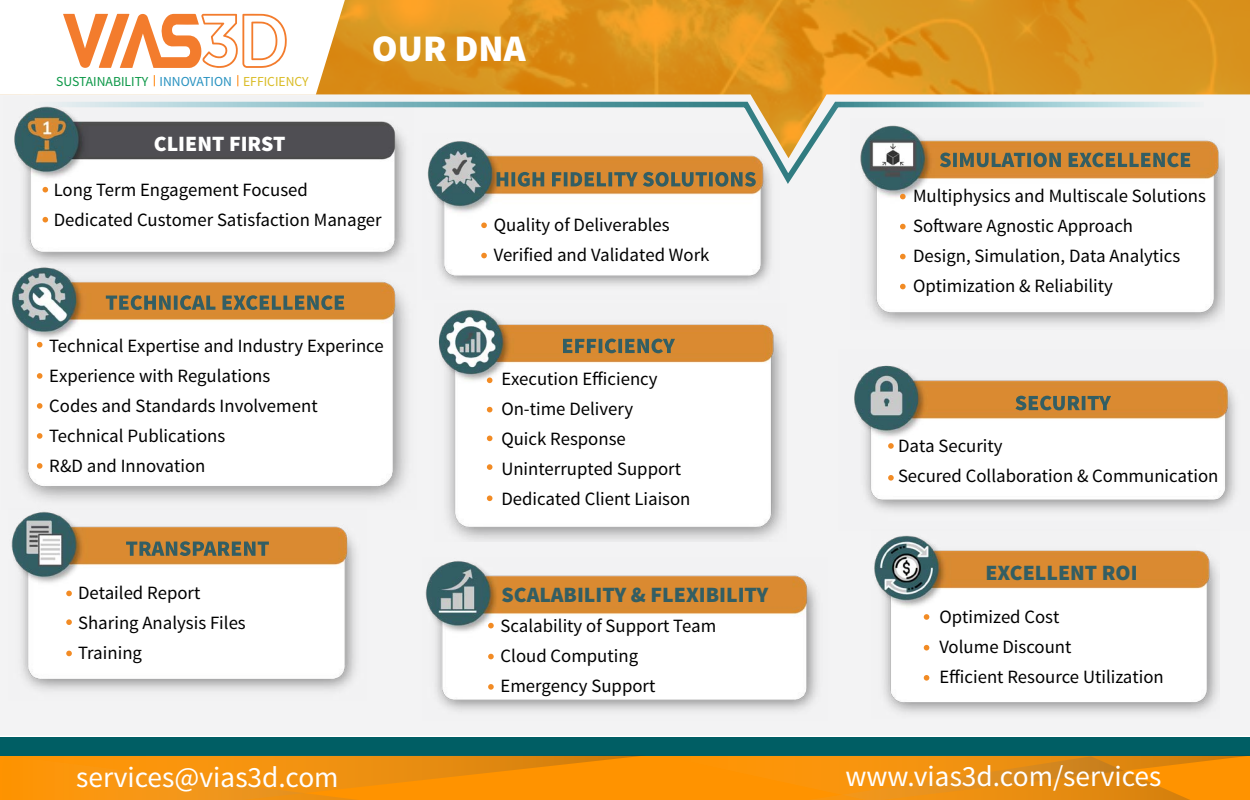
<style>
.page{position:relative;width:1250px;height:800px;background:#fff}
.page>*{position:absolute;margin:0;border:0;box-sizing:border-box;transform-origin:0 0}
.t1{font:900 37.5px "Source Sans Pro";color:#fff}
.t2{font:29.38px "Source Sans Pro";color:#fff}
.t3{font:900 21.88px "Source Sans Pro";color:#335e63}
.t4{font:900 21.88px "Source Sans Pro";color:#fff}
.t5{font:18.75px/30px "Source Sans Pro";color:#000}
.t6{font:13.75px "Source Sans Pro";color:#0d9848}
.s1{color:#2a93c1}
.s2{color:#dabc27}
</style>
<div class="page">
<div style="left:0;top:738px;width:1250px;height:18px;background:#005e64"></div>
<svg style="left:0;top:756px;width:1250px;height:44px;background:#f3910b"></svg>
<svg style="left:345px;top:0;width:905px;height:94px;background:#dd931d"></svg>
<div style="left:0;top:94px;width:1250px;height:641px;background:#f3f3f4"></div>
<svg style="left:413px;top:99px;width:796px;height:90px"></svg>
<img style="left:850px;top:119px;width:375px;height:210px">
<img style="left:872px;top:530px;width:348px;height:189px">
<img style="left:434px;top:304px;width:353px;height:237px">
<img style="left:1px;top:253px;width:415px;height:256px">
<img style="left:3px;top:97px;width:410px;height:174px">
<img style="left:423px;top:557px;width:404px;height:163px">
<img style="left:423px;top:134px;width:357px;height:165px">
<img style="left:839px;top:350px;width:411px;height:180px">
<svg style="left:940px;top:153px;width:250px;height:14px;background:#80724b"></svg>
<svg style="left:1015px;top:396px;width:96px;height:14px"></svg>
<img style="left:9px;top:509px;width:358px;height:191px">
<svg style="left:126px;top:541px;width:143px;height:15px;background:#7e714c"></svg>
<svg style="left:106px;top:295px;width:238px;height:15px;background:#867349"></svg>
<svg style="left:497px;top:172px;width:259px;height:15px;background:#877449"></svg>
<svg style="left:563px;top:339px;width:112px;height:14px;background:#7f724b"></svg>
<svg style="left:481px;top:222px;width:6px;height:6px"></svg>
<svg style="left:481px;top:253px;width:6px;height:5px"></svg>
<svg style="left:487px;top:378px;width:5px;height:5px"></svg>
<svg style="left:487px;top:407px;width:5px;height:5px"></svg>
<svg style="left:487px;top:436px;width:5px;height:5px"></svg>
<svg style="left:487px;top:464px;width:5px;height:6px"></svg>
<svg style="left:487px;top:495px;width:5px;height:6px"></svg>
<svg style="left:488px;top:623px;width:6px;height:5px"></svg>
<svg style="left:488px;top:654px;width:6px;height:5px"></svg>
<svg style="left:488px;top:684px;width:6px;height:6px"></svg>
<svg style="left:924px;top:675px;width:5px;height:6px"></svg>
<svg style="left:924px;top:645px;width:5px;height:6px"></svg>
<svg style="left:924px;top:614px;width:5px;height:6px"></svg>
<svg style="left:888px;top:475px;width:6px;height:6px"></svg>
<svg style="left:888px;top:443px;width:6px;height:6px"></svg>
<svg style="left:900px;top:284px;width:6px;height:5px"></svg>
<svg style="left:900px;top:254px;width:6px;height:5px"></svg>
<svg style="left:900px;top:224px;width:6px;height:5px"></svg>
<svg style="left:900px;top:194px;width:6px;height:5px"></svg>
<svg style="left:42px;top:187px;width:6px;height:5px"></svg>
<svg style="left:42px;top:217px;width:6px;height:5px"></svg>
<svg style="left:37px;top:342px;width:5px;height:6px"></svg>
<svg style="left:37px;top:373px;width:5px;height:6px"></svg>
<svg style="left:37px;top:403px;width:5px;height:6px"></svg>
<svg style="left:37px;top:433px;width:5px;height:6px"></svg>
<svg style="left:37px;top:463px;width:5px;height:6px"></svg>
<svg style="left:66px;top:591px;width:6px;height:5px"></svg>
<svg style="left:66px;top:619px;width:6px;height:6px"></svg>
<svg style="left:66px;top:651px;width:6px;height:5px"></svg>
<svg style="left:0;top:0;width:345px;height:95px"></svg>
<p class="t6" style="left:56px;top:73px;width:254px">SUSTAINABILITY <span class="s1">INNOVATION</span> <span class="s2">EFFICIENCY</span></p>
<p class="t4" style="left:154px;top:129px;width:133px">CLIENT FIRST</p>
<h1 class="t1" style="left:372px;top:24px;width:155px">OUR DNA</h1>
<p class="t5" style="left:54px;top:175px;width:330px">Long Term Engagement Focused<br>Dedicated Customer Satisfaction Manager</p>
<p class="t5" style="left:49px;top:331px;width:336px">Technical Expertise and Industry Experince<br>Experience with Regulations<br>Codes and Standards Involvement<br>Technical Publications<br>R&amp;D and Innovation</p>
<p class="t5" style="left:494px;top:210px;width:217px">Quality of Deliverables<br>Verified and Validated Work</p>
<p class="t5" style="left:501px;top:364px;width:191px">Execution Efficiency<br>On-time Delivery<br>Quick Response<br>Uninterrupted Support<br>Dedicated Client Liaison</p>
<p class="t5" style="left:913px;top:181px;width:294px">Multiphysics and Multiscale Solutions Software Agnostic Approach<br>Design, Simulation, Data Analytics Optimization &amp; Reliability</p>
<p class="t5" style="left:898px;top:431px;width:322px">Data Security<br>Secured Collaboration &amp; Communication</p>
<p class="t3" style="left:985px;top:558px;width:154px">EXCELLENT ROI</p>
<p class="t5" style="left:78px;top:579px;width:169px">Detailed Report<br>Sharing Analysis Files<br>Training</p>
<p class="t3" style="left:502px;top:581px;width:268px">SCALABILITY &amp; FLEXIBILITY</p>
<p class="t5" style="left:501px;top:611px;width:217px">Scalability of Support Team<br>Cloud Computing<br>Emergency Support</p>
<p class="t5" style="left:939px;top:602px;width:226px">Optimized Cost<br>Volume Discount<br>Efficient Resource Utilization</p>
<h2 class="t2" style="left:913px;top:744px;width:209px">www.vias3d.com</h2>
<h2 class="t2" style="left:76px;top:759px;width:264px">services@vias3d.com</h2>
<h2 class="t2" style="left:845px;top:758px;width:318px">www.vias3d.com/services</h2>
</div>
